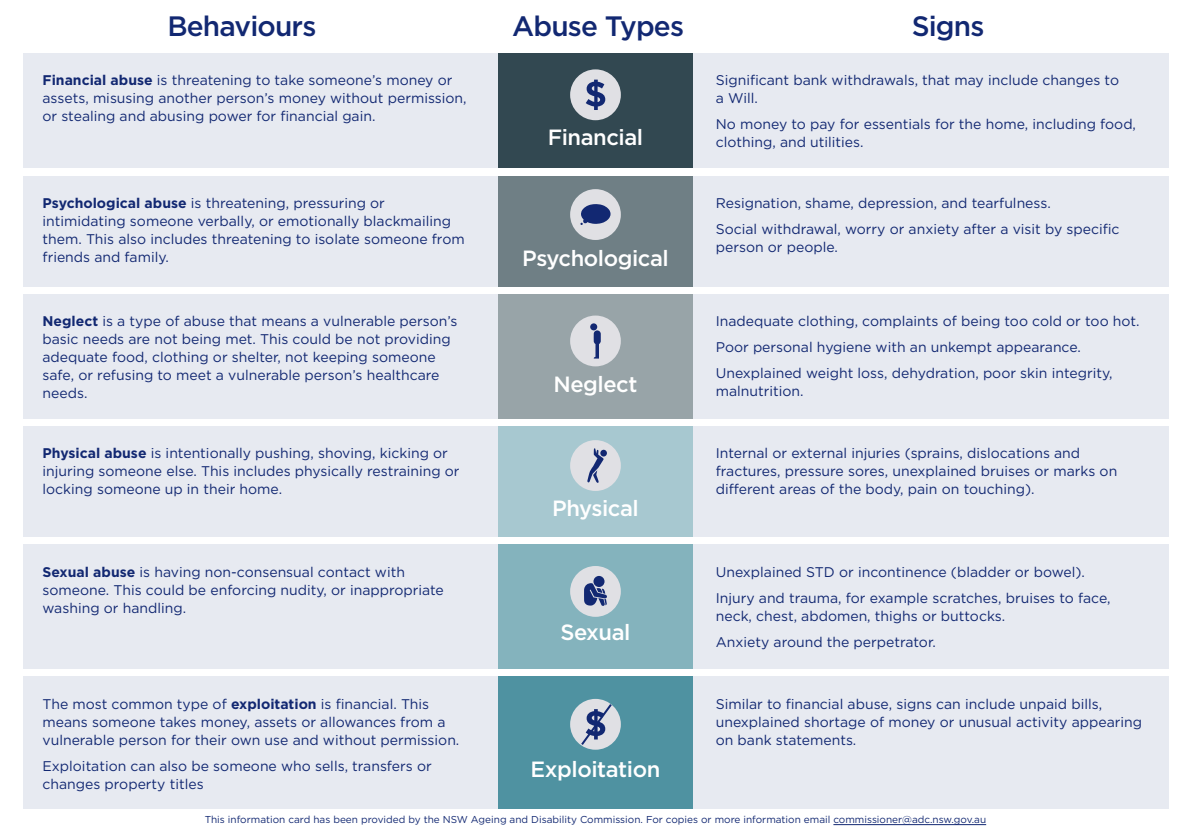
<style>
.page{position:relative;width:1191px;height:840px;background:#fff}
.page>*{position:absolute;margin:0;border:0;box-sizing:border-box;transform-origin:0 0}
.t1{font:500 28px "Gotham HTF";letter-spacing:-.03em;color:#122872}
.t2{font:500 22px "Gotham HTF";letter-spacing:-.02em;color:#fff}
.t3{font:14px/18px "Gotham HTF";color:#122872}
.t4{font:10px "Gotham HTF";color:#122872}
.s1{font-weight:700}
</style>
<div class="page">
<div style="left:23px;top:53px;width:1145px;height:115px;background:#e7eaf1"></div>
<div style="left:23px;top:176px;width:1145px;height:110px;background:#e7eaf1"></div>
<div style="left:23px;top:426px;width:1145px;height:110px;background:#e7eaf1"></div>
<div style="left:23px;top:294px;width:1145px;height:124px;background:#e7eaf1"></div>
<div style="left:23px;top:544px;width:1145px;height:124px;background:#e7eaf1"></div>
<div style="left:23px;top:676px;width:1145px;height:132px;background:#e7eaf1"></div>
<div style="left:498px;top:53px;width:194px;height:115px;background:#324851"></div>
<div style="left:498px;top:176px;width:194px;height:110px;background:#6f7f85"></div>
<div style="left:498px;top:294px;width:194px;height:124px;background:#98a4a8"></div>
<div style="left:498px;top:426px;width:194px;height:110px;background:#a7c8d0"></div>
<div style="left:498px;top:544px;width:194px;height:124px;background:#84b3bd"></div>
<div style="left:498px;top:675px;width:194px;height:133px;background:#4f92a1"></div>
<div style="left:570px;top:440px;width:51px;height:50px;background:#e0e0e4;border-radius:50%"></div>
<div style="left:600px;top:449px;width:7px;height:7px;background:#122872;border-radius:50%"></div>
<svg style="left:587px;top:448px;width:17px;height:34px"></svg>
<div style="left:570px;top:189px;width:51px;height:51px;background:#e0e0e4;border-radius:50%"></div>
<svg style="left:580px;top:204px;width:30px;height:21px"></svg>
<div style="left:570px;top:565px;width:51px;height:51px;background:#e0e0e4;border-radius:50%"></div>
<svg style="left:593px;top:575px;width:11px;height:11px"></svg>
<svg style="left:584px;top:582px;width:23px;height:23px"></svg>
<div style="left:570px;top:69px;width:51px;height:51px;background:#e0e0e4;border-radius:50%"></div>
<svg style="left:586px;top:80px;width:19px;height:30px"></svg>
<div style="left:570px;top:315px;width:51px;height:51px;background:#e0e0e4;border-radius:50%"></div>
<svg style="left:593px;top:330px;width:8px;height:28px"></svg>
<div style="left:590px;top:323px;width:7px;height:7px;background:#122872;border-radius:50%"></div>
<div style="left:570px;top:698px;width:51px;height:51px;background:#e0e0e4;border-radius:50%"></div>
<svg style="left:579px;top:701px;width:35px;height:45px"></svg>
<hr style="left:833px;top:823px;width:153px;height:1px;background:#122872">
<p class="t1" style="left:167px;top:10px;width:150px">Behaviours</p>
<p class="t1" style="left:512px;top:10px;width:173px">Abuse Types</p>
<p class="t1" style="left:911px;top:10px;width:74px">Signs</p>
<p class="t3" style="left:43px;top:71px;width:425px"><span class="s1">Financial abuse</span> is threatening to take someone’s money or assets, misusing another person’s money without permission, or stealing and abusing power for financial gain.</p>
<p class="t3" style="left:715px;top:71px;width:405px">Significant bank withdrawals, that may include changes to a Will.</p>
<p class="t3" style="left:715px;top:115px;width:422px">No money to pay for essentials for the home, including food, clothing, and utilities.</p>
<p class="t2" style="left:548px;top:124px;width:97px">Financial</p>
<p class="t3" style="left:43px;top:193px;width:424px"><span class="s1">Psychological abuse</span> is threatening, pressuring or intimidating someone verbally, or emotionally blackmailing them. This also includes threatening to isolate someone from friends and family.</p>
<p class="t3" style="left:43px;top:312px;width:416px"><span class="s1">Neglect</span> is a type of abuse that means a vulnerable person’s basic needs are not being met. This could be not providing adequate food, clothing or shelter, not keeping someone safe, or refusing to meet a vulnerable person’s healthcare needs.</p>
<p class="t3" style="left:43px;top:443px;width:418px"><span class="s1">Physical abuse</span> is intentionally pushing, shoving, kicking or injuring someone else. This includes physically restraining or locking someone up in their home.</p>
<p class="t3" style="left:43px;top:562px;width:403px"><span class="s1">Sexual abuse</span> is having non-consensual contact with someone. This could be enforcing nudity, or inappropriate washing or handling.</p>
<p class="t2" style="left:522px;top:245px;width:148px">Psychological</p>
<p class="t2" style="left:553px;top:371px;width:85px">Neglect</p>
<p class="t2" style="left:552px;top:495px;width:88px">Physical</p>
<p class="t2" style="left:560px;top:619px;width:72px">Sexual</p>
<p class="t3" style="left:715px;top:193px;width:336px">Resignation, shame, depression, and tearfulness.</p>
<p class="t3" style="left:715px;top:219px;width:405px">Social withdrawal, worry or anxiety after a visit by specific person or people.</p>
<p class="t3" style="left:715px;top:312px;width:425px">Inadequate clothing, complaints of being too cold or too hot.</p>
<p class="t3" style="left:715px;top:338px;width:367px">Poor personal hygiene with an unkempt appearance.</p>
<p class="t3" style="left:715px;top:364px;width:398px">Unexplained weight loss, dehydration, poor skin integrity, malnutrition.</p>
<p class="t3" style="left:715px;top:443px;width:403px">Internal or external injuries (sprains, dislocations and fractures, pressure sores, unexplained bruises or marks on different areas of the body, pain on touching).</p>
<p class="t3" style="left:715px;top:562px;width:371px">Unexplained STD or incontinence (bladder or bowel).</p>
<p class="t3" style="left:715px;top:588px;width:396px">Injury and trauma, for example scratches, bruises to face, neck, chest, abdomen, thighs or buttocks.</p>
<p class="t3" style="left:715px;top:632px;width:222px">Anxiety around the perpetrator.</p>
<p class="t3" style="left:43px;top:694px;width:418px">The most common type of <span class="s1">exploitation</span> is financial. This means someone takes money, assets or allowances from a vulnerable person for their own use and without permission.</p>
<p class="t3" style="left:43px;top:756px;width:391px">Exploitation can also be someone who sells, transfers or changes property titles</p>
<p class="t3" style="left:715px;top:694px;width:428px">Similar to financial abuse, signs can include unpaid bills, unexplained shortage of money or unusual activity appearing on bank statements.</p>
<p class="t2" style="left:530px;top:756px;width:131px">Exploitation</p>
<p class="t4" style="left:205px;top:813px;width:783px">This information card has been provided by the NSW Ageing and Disability Commission. For copies or more information email commissioner@adc.nsw.gov.au</p>
</div>
